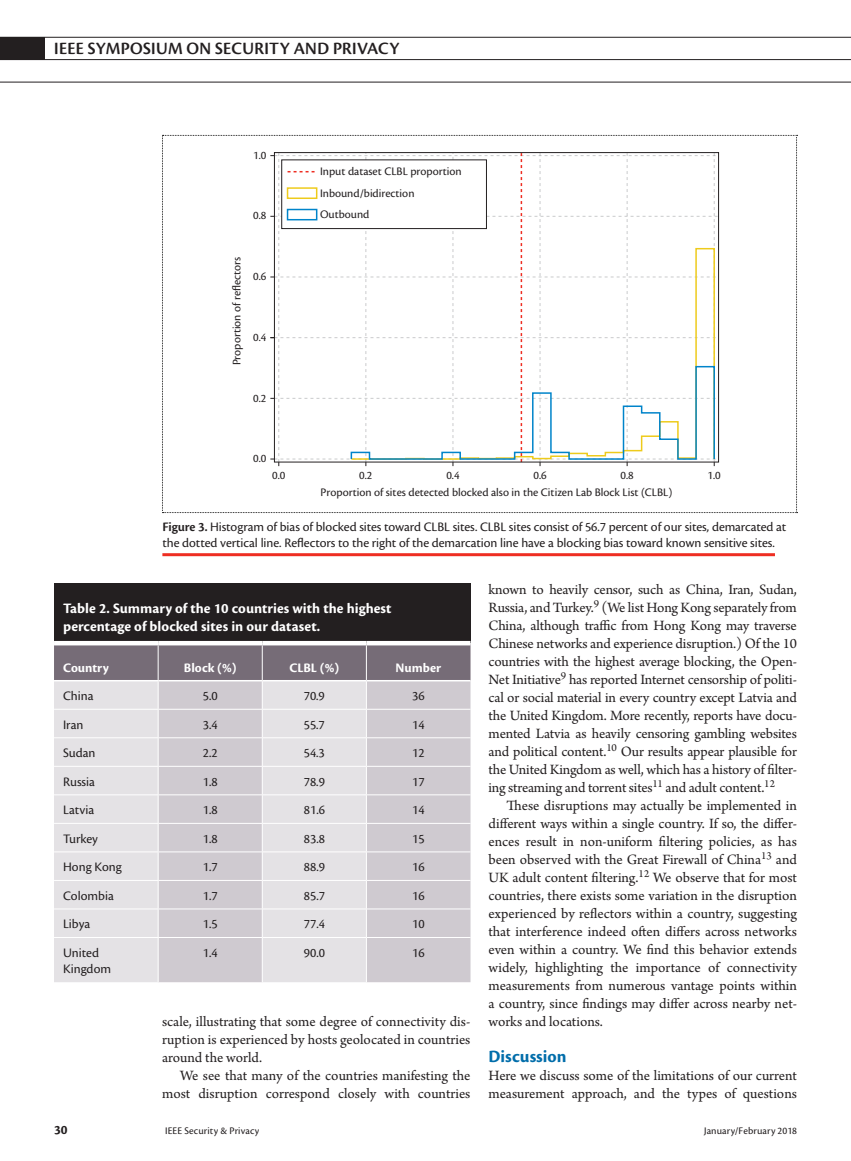
<style>
.page{position:relative;width:851px;height:1161px;background:#fff}
.page>*{position:absolute;margin:0;border:0;box-sizing:border-box;transform-origin:0 0}
.t1{font:18px "Cronos Pro Semibold Disp";letter-spacing:.02em;color:#231f20}
.t2{font:700 18px "Cronos Pro";letter-spacing:.005em;color:#006daa}
.t3{font:15px/18px "Arno Pro";color:#231f20;text-align:justify}
.t4{font:700 15px/18px "Cronos Pro";color:#fff}
.t5{font:13.5px/16.2px "Cronos Pro";letter-spacing:-.005em;color:#231f20}
.t6{font:700 13.5px "Cronos Pro";color:#fff}
.t7{font:700 13.5px "Cronos Pro";color:#231f20}
.t8{font:12px/17.7px "Cronos Pro";color:#231f20}
.t9{font:10.5px "Cronos Pro";letter-spacing:.01em;color:#231f20}
.s1{font-weight:600}
</style>
<div class="page">
<hr style="left:0;top:37px;width:850px;height:1px;background:#231f20">
<hr style="left:0;top:59px;width:850px;height:1px;background:#231f20">
<hr style="left:0;top:82px;width:850px;height:1px;background:#231f20">
<div style="left:0;top:37px;width:45px;height:23px;background:#231f20"></div>
<hr style="left:162px;top:553px;width:613px;height:3px;background:#ee2e22">
<svg style="left:162px;top:135px;width:635px;height:378px"></svg>
<div style="left:54px;top:584px;width:416px;height:59px;background:#231f20"></div>
<div style="left:54px;top:938px;width:104px;height:44px;background:#e4e2e5"></div>
<svg style="left:159px;top:938px;width:311px;height:44px;background:#d6d2d7"></svg>
<hr style="left:54px;top:641px;width:104px;height:4px;background:#fff">
<hr style="left:158px;top:641px;width:104px;height:4px;background:#fff">
<hr style="left:262px;top:641px;width:104px;height:4px;background:#fff">
<hr style="left:366px;top:641px;width:104px;height:4px;background:#fff">
<svg style="left:54px;top:643px;width:416px;height:294px;background:#cfcbd0"></svg>
<hr style="left:262px;top:938px;width:1px;height:44px;background:#fff">
<hr style="left:366px;top:938px;width:1px;height:44px;background:#fff">
<hr style="left:54px;top:680px;width:104px;height:1px;background:#fff">
<hr style="left:158px;top:680px;width:104px;height:1px;background:#fff">
<hr style="left:262px;top:680px;width:104px;height:1px;background:#fff">
<hr style="left:366px;top:680px;width:104px;height:1px;background:#fff">
<p class="t1" style="left:54px;top:38px;width:347px">IEEE SYMPOSIUM ON SECURITY AND PRIVACY</p>
<p class="t8" style="left:253px;top:147px;width:15px">1.0</p>
<p class="t8" style="left:320px;top:163px;width:143px">Input dataset CLBL proportion</p>
<p class="t8" style="left:320px;top:184px;width:96px">Inbound/bidirection</p>
<p class="t8" style="left:253px;top:207px;width:15px">0.8</p>
<p class="t8" style="left:320px;top:206px;width:51px">Outbound</p>
<p class="t8" style="left:228px;top:365px;width:110px;rotate:-90deg">Proportion of reflectors</p>
<p class="t8" style="left:253px;top:268px;width:15px">0.6</p>
<p class="t8" style="left:253px;top:328px;width:15px">0.4</p>
<p class="t8" style="left:253px;top:389px;width:15px">0.2</p>
<p class="t8" style="left:253px;top:450px;width:15px">0.0</p>
<p class="t8" style="left:272px;top:466px;width:15px">0.0</p>
<p class="t8" style="left:359px;top:466px;width:15px">0.2</p>
<p class="t8" style="left:446px;top:466px;width:15px">0.4</p>
<p class="t8" style="left:320px;top:466px;width:353px;text-indent:213px">0.6<br>Proportion of sites detected blocked also in the Citizen Lab Block List (CLBL)</p>
<p class="t8" style="left:620px;top:466px;width:15px">0.8</p>
<p class="t8" style="left:707px;top:466px;width:15px">1.0</p>
<p class="t5" style="left:162px;top:519px;width:625px"><span class="s1">Figure 3.</span> Histogram of bias of blocked sites toward CLBL sites. CLBL sites consist of 56.7 percent of our sites, demarcated at the dotted vertical line. Reflectors to the right of the demarcation line have a blocking bias toward known sensitive sites.</p>
<p class="t4" style="left:63px;top:600px;width:330px">Table 2. Summary of the 10 countries with the highest percentage of blocked sites in our dataset.</p>
<p class="t6" style="left:63px;top:660px;width:47px">Country</p>
<p class="t6" style="left:184px;top:660px;width:54px">Block (%)</p>
<p class="t6" style="left:289px;top:660px;width:51px">CLBL (%)</p>
<p class="t6" style="left:395px;top:660px;width:47px">Number</p>
<p class="t5" style="left:63px;top:688px;width:32px">China</p>
<p class="t5" style="left:203px;top:688px;width:16px">5.0</p>
<p class="t5" style="left:304px;top:688px;width:23px">70.9</p>
<p class="t5" style="left:412px;top:688px;width:14px">36</p>
<p class="t5" style="left:63px;top:717px;width:22px">Iran</p>
<p class="t5" style="left:203px;top:717px;width:16px">3.4</p>
<p class="t5" style="left:304px;top:717px;width:23px">55.7</p>
<p class="t5" style="left:412px;top:717px;width:14px">14</p>
<p class="t5" style="left:63px;top:745px;width:34px">Sudan</p>
<p class="t5" style="left:203px;top:745px;width:16px">2.2</p>
<p class="t5" style="left:304px;top:745px;width:23px">54.3</p>
<p class="t5" style="left:412px;top:745px;width:14px">12</p>
<p class="t5" style="left:63px;top:774px;width:33px">Russia</p>
<p class="t5" style="left:203px;top:774px;width:16px">1.8</p>
<p class="t5" style="left:304px;top:774px;width:23px">78.9</p>
<p class="t5" style="left:412px;top:774px;width:14px">17</p>
<p class="t5" style="left:63px;top:802px;width:33px">Latvia</p>
<p class="t5" style="left:203px;top:802px;width:16px">1.8</p>
<p class="t5" style="left:304px;top:802px;width:23px">81.6</p>
<p class="t5" style="left:412px;top:802px;width:14px">14</p>
<p class="t5" style="left:63px;top:831px;width:36px">Turkey</p>
<p class="t5" style="left:203px;top:831px;width:16px">1.8</p>
<p class="t5" style="left:304px;top:831px;width:23px">83.8</p>
<p class="t5" style="left:412px;top:831px;width:14px">15</p>
<p class="t5" style="left:63px;top:859px;width:60px">Hong Kong</p>
<p class="t5" style="left:203px;top:859px;width:16px">1.7</p>
<p class="t5" style="left:304px;top:859px;width:23px">88.9</p>
<p class="t5" style="left:412px;top:859px;width:14px">16</p>
<p class="t5" style="left:63px;top:888px;width:52px">Colombia</p>
<p class="t5" style="left:203px;top:888px;width:16px">1.7</p>
<p class="t5" style="left:304px;top:888px;width:23px">85.7</p>
<p class="t5" style="left:412px;top:888px;width:14px">16</p>
<p class="t5" style="left:63px;top:916px;width:29px">Libya</p>
<p class="t5" style="left:203px;top:916px;width:16px">1.5</p>
<p class="t5" style="left:304px;top:916px;width:23px">77.4</p>
<p class="t5" style="left:412px;top:916px;width:14px">10</p>
<p class="t5" style="left:63px;top:945px;width:49px">United<br>Kingdom</p>
<p class="t5" style="left:203px;top:945px;width:16px">1.4</p>
<p class="t5" style="left:304px;top:945px;width:23px">90.0</p>
<p class="t5" style="left:412px;top:945px;width:14px">16</p>
<p class="t3" style="left:162px;top:1013px;width:310px">scale, illustrating that some degree of connectivity dis&shy;ruption is experienced by hosts geolocated in countries around the world.</p>
<p class="t3" style="left:162px;top:1067px;width:310px;text-align:right">We see that many of the countries manifesting the most disruption correspond closely with countries</p>
<p class="t3" style="left:488px;top:581px;width:310px">known to heavily censor, such as China, Iran, Sudan, Russia, and Turkey.<sup>9</sup> (We list Hong Kong separately from China, although traffic from Hong Kong may traverse Chinese networks and experience disruption.) Of the 10 countries with the highest average blocking, the Open-Net Initiative<sup>9</sup> has reported Internet censorship of politi&shy;cal or social material in every country except Latvia and the United Kingdom. More recently, reports have docu&shy;mented Latvia as heavily censoring gambling websites and political content.<sup>10</sup> Our results appear plausible for the United Kingdom as well, which has a history of filter&shy;ing streaming and torrent sites<sup>11</sup> and adult content.<sup>12</sup></p>
<p class="t3" style="left:488px;top:797px;width:310px;text-indent:18px">These disruptions may actually be implemented in different ways within a single country. If so, the differ&shy;ences result in non-uniform filtering policies, as has been observed with the Great Firewall of China<sup>13</sup> and UK adult content filtering.<sup>12</sup> We observe that for most countries, there exists some variation in the disruption experienced by reflectors within a country, suggesting that interference indeed often differs across networks even within a country. We find this behavior extends widely, highlighting the importance of connectivity measurements from numerous vantage points within a country, since findings may differ across nearby net&shy;works and locations.</p>
<p class="t2" style="left:488px;top:1046px;width:80px">Discussion</p>
<p class="t3" style="left:488px;top:1067px;width:310px">Here we discuss some of the limitations of our current measurement approach, and the types of questions</p>
<p class="t7" style="left:54px;top:1122px;width:15px">30</p>
<p class="t9" style="left:165px;top:1125px;width:96px">IEEE Security &amp; Privacy</p>
<p class="t9" style="left:704px;top:1125px;width:94px">January/February 2018</p>
</div>
